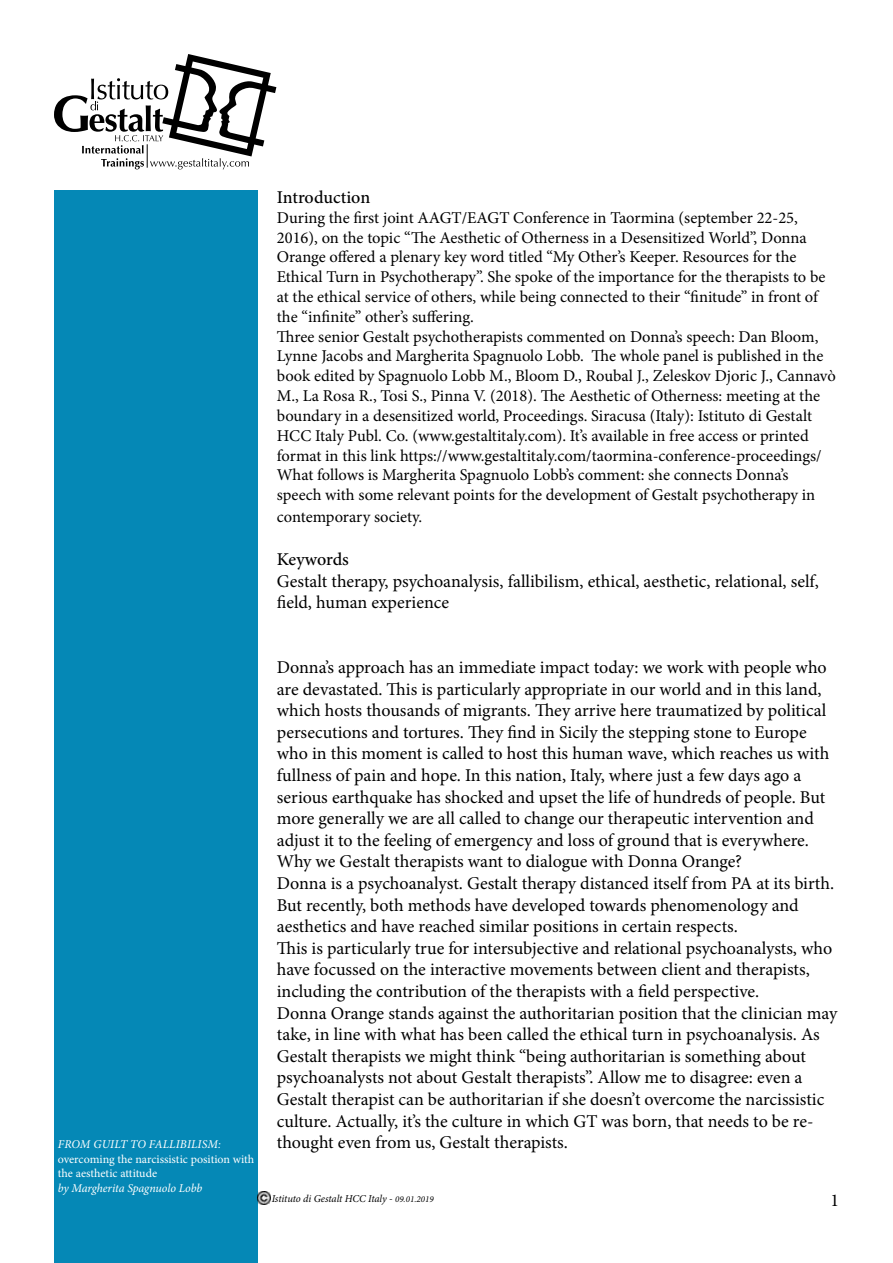
<style>
.page{position:relative;width:893px;height:1263px;background:#fff}
.page>*{position:absolute;margin:0;border:0;box-sizing:border-box;transform-origin:0 0}
.t1{font:18px/21.6px "Minion Pro";color:#000}
.t2{font:500 18px "Minion Pro";letter-spacing:-.005em;color:#000}
.t3{font:16.5px/19.8px "Minion Pro";color:#000}
.t4{font:12px/14.4px "Minion Pro";color:#fff}
.t5{font:italic 12px "Minion Pro";color:#fff}
.t6{font:italic 10.5px "Minion Pro";letter-spacing:-.01em;color:#000}
.s1{font-size:9px}
</style>
<div class="page">
<svg style="left:54px;top:54px;width:222px;height:115px"></svg>
<div style="left:54px;top:190px;width:203px;height:1073px;background:#0588b6"></div>
<svg style="left:257px;top:1192px;width:13px;height:13px"></svg>
<p class="t2" style="left:277px;top:185px;width:95px">Introduction</p>
<p class="t3" style="left:277px;top:208px;width:560px">During the first joint AAGT/EAGT Conference in Taormina (september 22-25, 2016), on the topic “The Aesthetic of Otherness in a Desensitized World”, Donna Orange offered a plenary key word titled “My Other’s Keeper. Resources for the Ethical Turn in Psychotherapy”. She spoke of the importance for the therapists to be at the ethical service of others, while being connected to their “finitude” in front of the “infinite” other’s suffering.<br>Three senior Gestalt psychotherapists commented on Donna’s speech: Dan Bloom, Lynne Jacobs and Margherita Spagnuolo Lobb. The whole panel is published in the book edited by Spagnuolo Lobb M., Bloom D., Roubal J., Zeleskov Djoric J., Cannavò M., La Rosa R., Tosi S., Pinna V. (2018). The Aesthetic of Otherness: meeting at the boundary in a desensitized world, Proceedings. Siracusa (Italy): Istituto di Gestalt HCC Italy Publ. Co. (www.gestaltitaly.com). It’s available in free access or printed format in this link https://www.gestaltitaly.com/taormina-conference-proceedings/ What follows is Margherita Spagnuolo Lobb’s comment: she connects Donna’s speech with some relevant points for the development of Gestalt psychotherapy in</p>
<p class="t3" style="left:277px;top:507px;width:147px">contemporary society.</p>
<p class="t2" style="left:277px;top:547px;width:74px">Keywords</p>
<p class="t1" style="left:277px;top:570px;width:544px">Gestalt therapy, psychoanalysis, fallibilism, ethical, aesthetic, relational, self, field, human experience</p>
<p class="t5" style="left:58px;top:1136px;width:164px">FROM GUILT TO FALLIBILISM:</p>
<p class="t4" style="left:58px;top:1152px;width:198px">overcoming the narcissistic position with the aesthetic attitude</p>
<p class="t5" style="left:58px;top:1179px;width:146px">by Margherita Spagnuolo Lobb</p>
<p class="t1" style="left:277px;top:656px;width:562px">Donna’s approach has an immediate impact today: we work with people who are devastated. This is particularly appropriate in our world and in this land, which hosts thousands of migrants. They arrive here traumatized by political persecutions and tortures. They find in Sicily the stepping stone to Europe who in this moment is called to host this human wave, which reaches us with fullness of pain and hope. In this nation, Italy, where just a few days ago a serious earthquake has shocked and upset the life of hundreds of people. But more generally we are all called to change our therapeutic intervention and adjust it to the feeling of emergency and loss of ground that is everywhere.<br>Why we Gestalt therapists want to dialogue with Donna Orange?<br>Donna is a psychoanalyst. Gestalt therapy distanced itself from PA at its birth.<br>But recently, both methods have developed towards phenomenology and aesthetics and have reached similar positions in certain respects.<br>This is particularly true for intersubjective and relational psychoanalysts, who have focussed on the interactive movements between client and therapists, including the contribution of the therapists with a field perspective.<br>Donna Orange stands against the authoritarian position that the clinician may take, in line with what has been called the ethical turn in psychoanalysis. As Gestalt therapists we might think “being authoritarian is something about psychoanalysts not about Gestalt therapists”. Allow me to disagree: even a Gestalt therapist can be authoritarian if she doesn’t overcome the narcissistic culture. Actually, it’s the culture in which GT was born, that needs to be re&shy;thought even from us, Gestalt therapists.</p>
<p class="t6" style="left:272px;top:1191px;width:163px">Istituto di Gestalt HCC Italy - <span class="s1">09.01.2019</span></p>
<p class="t1" style="left:830px;top:1189px;width:10px">1</p>
</div>
